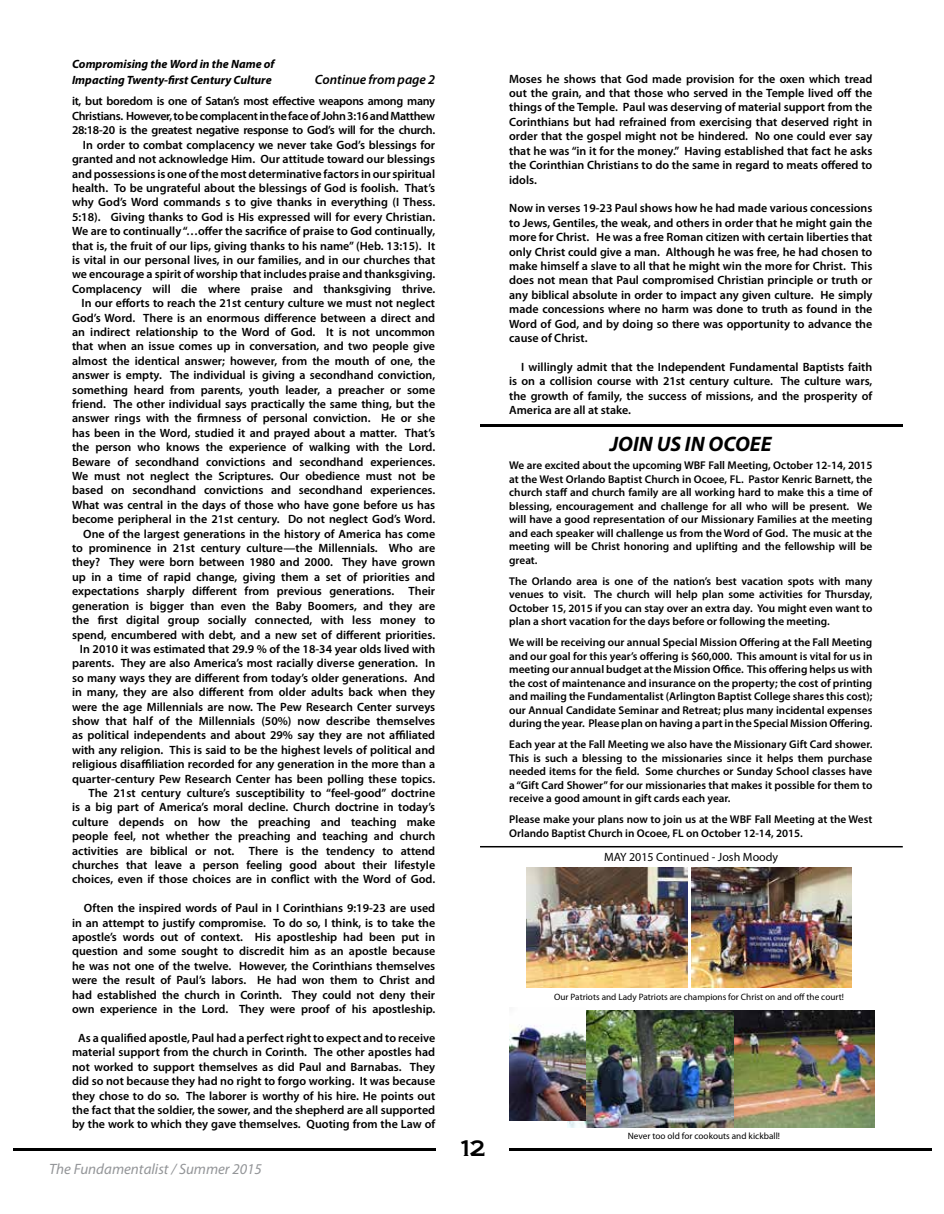
<style>
.page{position:relative;width:944px;height:1214px;background:#fff}
.page>*{position:absolute;margin:0;border:0;box-sizing:border-box;transform-origin:0 0}
.t1{font:italic 700 21px "Myriad Pro";color:#000}
.t2{font:21px "Biondi";color:#000}
.t3{font:italic 15px "Myriad Pro";color:#939598}
.t4{font:italic 600 13.5px "Myriad Pro";color:#000}
.t5{font:600 12px/14.4px "Myriad Pro";color:#000;text-align:justify}
.t6{font:italic 700 12px/16.2px "Myriad Pro";color:#000}
.t7{font:12px "Myriad Pro";color:#000}
.t8{font:600 11.25px/13.5px "Myriad Pro";color:#000;text-align:justify}
.t9{font:9.15px "Myriad Pro";color:#000}
</style>
<div class="page">
<hr style="left:14px;top:1148px;width:422px;height:2px;background:#000">
<hr style="left:509px;top:1148px;width:423px;height:2px;background:#000">
<hr style="left:480px;top:424px;width:422px;height:3px;background:#000">
<hr style="left:480px;top:846px;width:422px;height:1px;background:#000">
<img style="left:527px;top:867px;width:160px;height:120px">
<img style="left:691px;top:867px;width:160px;height:120px">
<img style="left:567px;top:1010px;width:167px;height:117px">
<img style="left:734px;top:1010px;width:140px;height:117px">
<img style="left:510px;top:1010px;width:75px;height:110px">
<p class="t6" style="left:72px;top:56px;width:204px">Compromising the Word in the Name of<br>Impacting Twenty-first Century Culture</p>
<p class="t4" style="left:315px;top:71px;width:122px">Continue from page 2</p>
<p class="t5" style="left:72px;top:94px;width:365px;text-align:right">it, but boredom is one of Satan’s most effective weapons among many Christians. However, to be complacent in the face of John 3:16 and Matthew 28:18-20 is the greatest negative response to God’s will for the church.<br>In order to combat complacency we never take God’s blessings for granted and not acknowledge Him. Our attitude toward our blessings and possessions is one of the most determinative factors in our spiritual health. To be ungrateful about the blessings of God is foolish. That’s why God’s Word commands s to give thanks in everything (I Thess.<br>5:18). Giving thanks to God is His expressed will for every Christian.<br>We are to continually “…offer the sacrifice of praise to God continually, that is, the fruit of our lips, giving thanks to his name” (Heb. 13:15). It is vital in our personal lives, in our families, and in our churches that we encourage a spirit of worship that includes praise and thanksgiving.<br>Complacency will die where praise and thanksgiving thrive.<br>In our efforts to reach the 21st century culture we must not neglect God’s Word. There is an enormous difference between a direct and an indirect relationship to the Word of God. It is not uncommon that when an issue comes up in conversation, and two people give almost the identical answer; however, from the mouth of one, the answer is empty. The individual is giving a secondhand conviction, something heard from parents, youth leader, a preacher or some friend. The other individual says practically the same thing, but the answer rings with the firmness of personal conviction. He or she has been in the Word, studied it and prayed about a matter. That’s the person who knows the experience of walking with the Lord.<br>Beware of secondhand convictions and secondhand experiences.<br>We must not neglect the Scriptures. Our obedience must not be based on secondhand convictions and secondhand experiences.<br>What was central in the days of those who have gone before us has become peripheral in the 21st century. Do not neglect God’s Word.<br>One of the largest generations in the history of America has come to prominence in 21st century culture—the Millennials. Who are they? They were born between 1980 and 2000. They have grown up in a time of rapid change, giving them a set of priorities and expectations sharply different from previous generations. Their generation is bigger than even the Baby Boomers, and they are the first digital group socially connected, with less money to spend, encumbered with debt, and a new set of different priorities.<br>In 2010 it was estimated that 29.9 % of the 18-34 year olds lived with parents. They are also America’s most racially diverse generation. In so many ways they are different from today’s older generations. And in many, they are also different from older adults back when they were the age Millennials are now. The Pew Research Center surveys show that half of the Millennials (50%) now describe themselves as political independents and about 29% say they are not affiliated with any religion. This is said to be the highest levels of political and religious disaffiliation recorded for any generation in the more than a quarter-century Pew Research Center has been polling these topics.<br>The 21st century culture’s susceptibility to “feel-good” doctrine<br>is a big part of America’s moral decline. Church doctrine in today’s culture depends on how the preaching and teaching make people feel, not whether the preaching and teaching and church activities are biblical or not. There is the tendency to attend churches that leave a person feeling good about their lifestyle choices, even if those choices are in conflict with the Word of God.</p>
<p class="t5" style="left:72px;top:900px;width:365px;text-indent:12px">Often the inspired words of Paul in I Corinthians 9:19-23 are used in an attempt to justify compromise. To do so, I think, is to take the apostle’s words out of context. His apostleship had been put in question and some sought to discredit him as an apostle because he was not one of the twelve. However, the Corinthians themselves were the result of Paul’s labors. He had won them to Christ and had established the church in Corinth. They could not deny their own experience in the Lord. They were proof of his apostleship.</p>
<p class="t5" style="left:72px;top:1030px;width:365px;text-align:center">As a qualified apostle, Paul had a perfect right to expect and to receive material support from the church in Corinth. The other apostles had not worked to support themselves as did Paul and Barnabas. They did so not because they had no right to forgo working. It was because they chose to do so. The laborer is worthy of his hire. He points out the fact that the soldier, the sower, and the shepherd are all supported by the work to which they gave themselves. Quoting from the Law of</p>
<p class="t3" style="left:49px;top:1159px;width:214px">The Fundamentalist / Summer 2015</p>
<p class="t5" style="left:509px;top:71px;width:365px">Moses he shows that God made provision for the oxen which tread out the grain, and that those who served in the Temple lived off the things of the Temple. Paul was deserving of material support from the Corinthians but had refrained from exercising that deserved right in order that the gospel might not be hindered. No one could ever say that he was “in it for the money.” Having established that fact he asks the Corinthian Christians to do the same in regard to meats offered to idols.</p>
<p class="t5" style="left:509px;top:201px;width:365px">Now in verses 19-23 Paul shows how he had made various concessions to Jews, Gentiles, the weak, and others in order that he might gain the more for Christ. He was a free Roman citizen with certain liberties that only Christ could give a man. Although he was free, he had chosen to make himself a slave to all that he might win the more for Christ. This does not mean that Paul compromised Christian principle or truth or any biblical absolute in order to impact any given culture. He simply made concessions where no harm was done to truth as found in the Word of God, and by doing so there was opportunity to advance the cause of Christ.</p>
<p class="t5" style="left:509px;top:359px;width:364px;text-indent:12px">I willingly admit that the Independent Fundamental Baptists faith is on a collision course with 21st century culture. The culture wars, the growth of family, the success of missions, and the prosperity of America are all at stake.</p>
<h1 class="t1" style="left:610px;top:430px;width:163px">JOIN US IN OCOEE</h1>
<p class="t8" style="left:509px;top:458px;width:365px">We are excited about the upcoming WBF Fall Meeting, October 12-14, 2015 at the West Orlando Baptist Church in Ocoee, FL. Pastor Kenric Barnett, the church staff and church family are all working hard to make this a time of blessing, encouragement and challenge for all who will be present. We will have a good representation of our Missionary Families at the meeting and each speaker will challenge us from the Word of God. The music at the meeting will be Christ honoring and uplifting and the fellowship will be great.</p>
<p class="t8" style="left:509px;top:574px;width:365px">The Orlando area is one of the nation’s best vacation spots with many venues to visit. The church will help plan some activities for Thursday, October 15, 2015 if you can stay over an extra day. You might even want to plan a short vacation for the days before or following the meeting.</p>
<p class="t8" style="left:509px;top:635px;width:365px">We will be receiving our annual Special Mission Offering at the Fall Meeting and our goal for this year’s offering is $60,000. This amount is vital for us in meeting our annual budget at the Mission Office. This offering helps us with the cost of maintenance and insurance on the property; the cost of printing and mailing the Fundamentalist (Arlington Baptist College shares this cost); our Annual Candidate Seminar and Retreat; plus many incidental expenses during the year. Please plan on having a part in the Special Mission Offering.</p>
<p class="t8" style="left:509px;top:737px;width:365px">Each year at the Fall Meeting we also have the Missionary Gift Card shower.<br>This is such a blessing to the missionaries since it helps them purchase needed items for the field. Some churches or Sunday School classes have a “Gift Card Shower” for our missionaries that makes it possible for them to receive a good amount in gift cards each year.</p>
<p class="t8" style="left:509px;top:812px;width:365px">Please make your plans now to join us at the WBF Fall Meeting at the West<br>Orlando Baptist Church in Ocoee, FL on October 12-14, 2015.</p>
<p class="t7" style="left:604px;top:849px;width:176px">MAY 2015 Continued - Josh Moody</p>
<p class="t9" style="left:554px;top:990px;width:291px">Our Patriots and Lady Patriots are champions for Christ on and off the court!</p>
<h1 class="t2" style="left:461px;top:1135px;width:26px">12</h1>
<p class="t9" style="left:627px;top:1130px;width:154px">Never too old for cookouts and kickball!</p>
</div>
